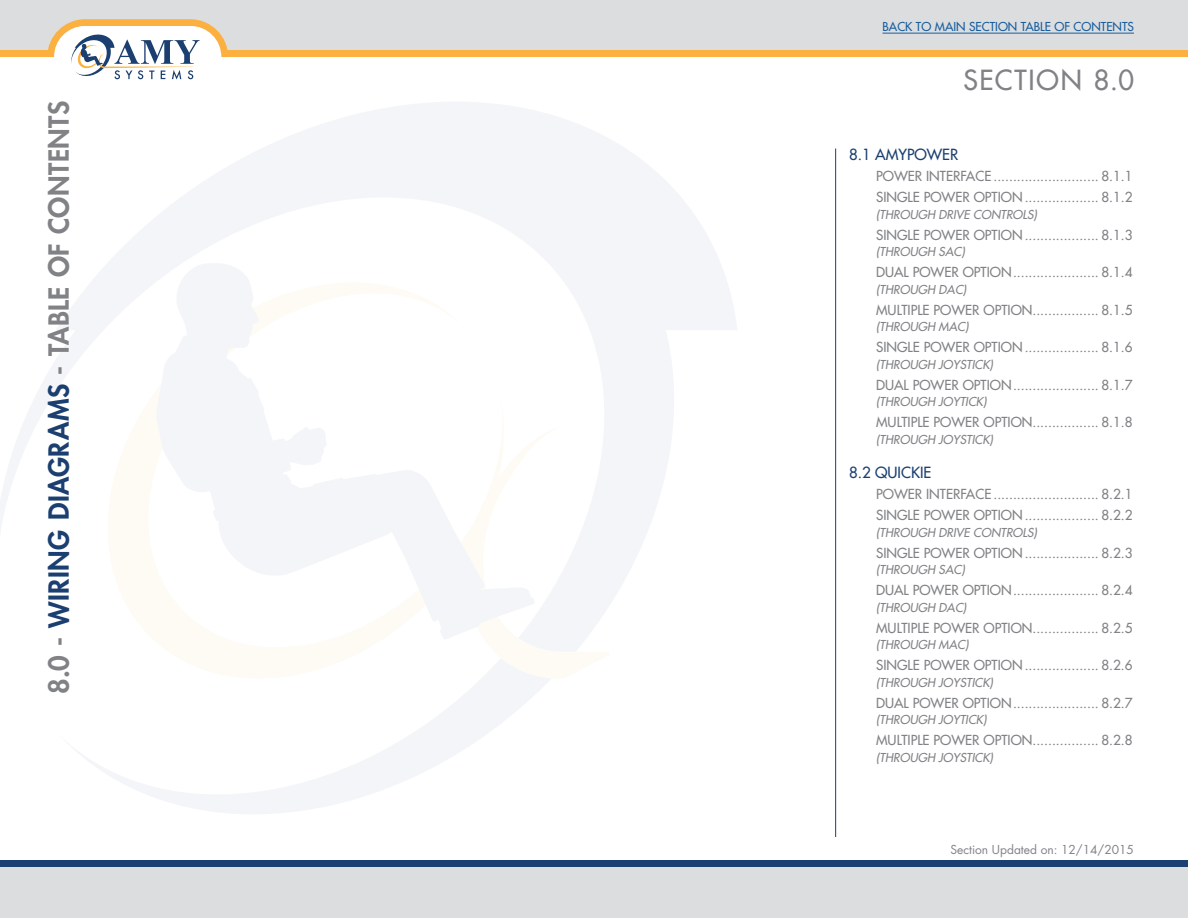
<style>
.page{position:relative;width:1188px;height:918px;background:#fff}
.page>*{position:absolute;margin:0;border:0;box-sizing:border-box;transform-origin:0 0}
.t1{font:800 27px "Futura";letter-spacing:.015em;color:#808285}
.Paragraph_Style_3{font:27px "Futura";letter-spacing:.06em;color:#808285}
.SUB_SECTION_MARKER{font:15px "Futura";color:#1b3f70}
.LOWER_SECTION{font:13.5px "Futura";color:#808285}
.LOWER_SECTION-2{font:italic 12px "Futura";color:#808285}
.t2{font:12px "Futura";color:#175d9e}
.t3{font:12px "Futura";color:#808285}
.s1{color:#1b3f70}
</style>
<div class="page">
<svg style="left:0;top:102px;width:737px;height:712px"></svg>
<svg style="left:82px;top:257px;width:527px;height:447px"></svg>
<svg style="left:156px;top:263px;width:379px;height:377px"></svg>
<div style="left:0;top:867px;width:1188px;height:51px;background:#dcdddf"></div>
<div style="left:0;top:0;width:1188px;height:50px;background:#dcdddf"></div>
<div style="left:0;top:50px;width:1188px;height:7px;background:#fbb03f"></div>
<div style="left:0;top:861px;width:1188px;height:6px;background:#1b3f70"></div>
<svg style="left:48px;top:19px;width:180px;height:61px"></svg>
<hr style="left:882px;top:33px;width:252px;height:1px;background:#175d9e">
<hr style="left:835px;top:148px;width:1px;height:689px;background:#1b3f70">
<p class="t1" style="left:41px;top:694px;width:594px;rotate:-90deg">8.0 - <span class="s1">WIRING DIAGRAMS</span> - TABLE OF CONTENTS</p>
<p class="t2" style="left:882px;top:19px;width:253px">BACK TO MAIN SECTION TABLE OF CONTENTS</p>
<p class="Paragraph_Style_3" style="left:963px;top:62px;width:172px">SECTION 8.0</p>
<p class="SUB_SECTION_MARKER" style="left:849px;top:145px;width:111px">8.1 AMYPOWER</p>
<p class="LOWER_SECTION" style="left:876px;top:168px;width:258px">POWER INTERFACE ........................... 8.1.1</p>
<p class="LOWER_SECTION" style="left:876px;top:189px;width:258px">SINGLE POWER OPTION................... 8.1.2</p>
<p class="LOWER_SECTION-2" style="left:876px;top:207px;width:162px">(THROUGH DRIVE CONTROLS)</p>
<p class="LOWER_SECTION" style="left:876px;top:226px;width:258px">SINGLE POWER OPTION................... 8.1.3</p>
<p class="LOWER_SECTION-2" style="left:876px;top:244px;width:90px">(THROUGH SAC)</p>
<p class="LOWER_SECTION" style="left:876px;top:264px;width:258px">DUAL POWER OPTION...................... 8.1.4</p>
<p class="LOWER_SECTION-2" style="left:876px;top:282px;width:92px">(THROUGH DAC)</p>
<p class="LOWER_SECTION" style="left:876px;top:301px;width:258px">MULTIPLE POWER OPTION................. 8.1.5</p>
<p class="LOWER_SECTION-2" style="left:876px;top:319px;width:94px">(THROUGH MAC)</p>
<p class="LOWER_SECTION" style="left:876px;top:339px;width:258px">SINGLE POWER OPTION................... 8.1.6</p>
<p class="LOWER_SECTION-2" style="left:876px;top:357px;width:118px">(THROUGH JOYSTICK)</p>
<p class="LOWER_SECTION" style="left:876px;top:376px;width:258px">DUAL POWER OPTION...................... 8.1.7</p>
<p class="LOWER_SECTION-2" style="left:876px;top:394px;width:112px">(THROUGH JOYTICK)</p>
<p class="LOWER_SECTION" style="left:876px;top:414px;width:258px">MULTIPLE POWER OPTION................. 8.1.8</p>
<p class="LOWER_SECTION-2" style="left:876px;top:432px;width:118px">(THROUGH JOYSTICK)</p>
<p class="SUB_SECTION_MARKER" style="left:849px;top:463px;width:84px">8.2 QUICKIE</p>
<p class="LOWER_SECTION" style="left:876px;top:486px;width:258px">POWER INTERFACE ........................... 8.2.1</p>
<p class="LOWER_SECTION" style="left:876px;top:507px;width:258px">SINGLE POWER OPTION................... 8.2.2</p>
<p class="LOWER_SECTION-2" style="left:876px;top:525px;width:162px">(THROUGH DRIVE CONTROLS)</p>
<p class="LOWER_SECTION" style="left:876px;top:544px;width:258px">SINGLE POWER OPTION................... 8.2.3</p>
<p class="LOWER_SECTION-2" style="left:876px;top:562px;width:90px">(THROUGH SAC)</p>
<p class="LOWER_SECTION" style="left:876px;top:582px;width:258px">DUAL POWER OPTION...................... 8.2.4</p>
<p class="LOWER_SECTION-2" style="left:876px;top:600px;width:92px">(THROUGH DAC)</p>
<p class="LOWER_SECTION" style="left:876px;top:619px;width:258px">MULTIPLE POWER OPTION................. 8.2.5</p>
<p class="LOWER_SECTION-2" style="left:876px;top:637px;width:94px">(THROUGH MAC)</p>
<p class="LOWER_SECTION" style="left:876px;top:657px;width:258px">SINGLE POWER OPTION................... 8.2.6</p>
<p class="LOWER_SECTION-2" style="left:876px;top:675px;width:118px">(THROUGH JOYSTICK)</p>
<p class="LOWER_SECTION" style="left:876px;top:694px;width:258px">DUAL POWER OPTION...................... 8.2.7</p>
<p class="LOWER_SECTION-2" style="left:876px;top:712px;width:112px">(THROUGH JOYTICK)</p>
<p class="LOWER_SECTION" style="left:876px;top:732px;width:258px">MULTIPLE POWER OPTION................. 8.2.8</p>
<p class="LOWER_SECTION-2" style="left:876px;top:750px;width:118px">(THROUGH JOYSTICK)</p>
<p class="t3" style="left:951px;top:841px;width:185px">Section Updated on: 12/14/2015</p>
</div>
